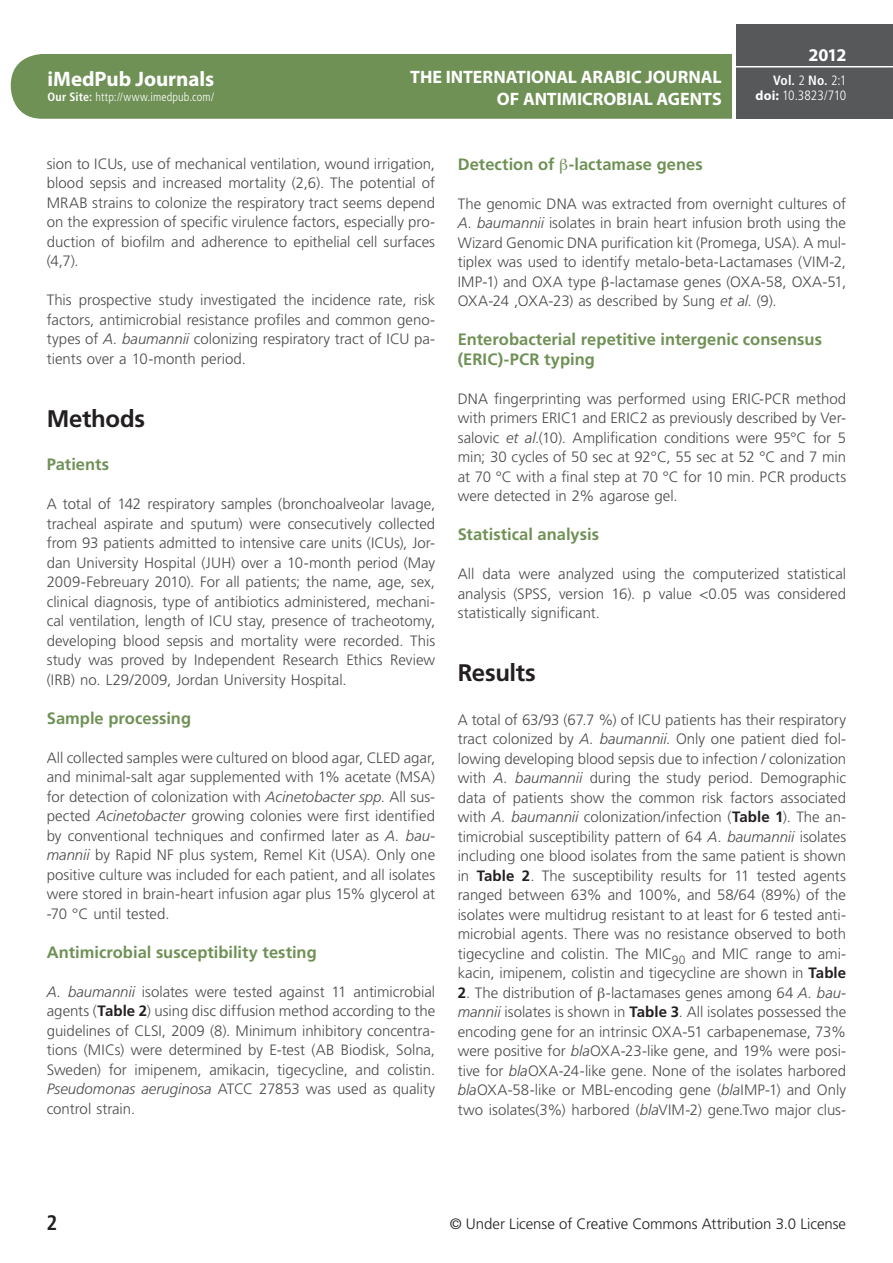
<style>
.page{position:relative;width:893px;height:1263px;background:#fff}
.page>*{position:absolute;margin:0;border:0;box-sizing:border-box;transform-origin:0 0}
._02-Subtit{font:700 24px "Frutiger LT Std";letter-spacing:-.015em;color:#231f20}
.t1{font:700 21px "Myriad Pro";letter-spacing:-.005em;color:#fff}
._01-txt_80{font:700 condensed 21px "Frutiger LT Std";color:#231f20}
.t2{font:700 18px/21.6px "Myriad Pro";letter-spacing:-.005em;color:#fff;text-align:right}
._02a-Subtit_B{font:700 16.5px/19.5px "Frutiger LT Std";color:#6f9155}
._01-txt_80-2{font:300 15px/19.5px "Frutiger LT Std";color:#4b4c4d;text-align:justify}
.t3{font:300 15px "Frutiger LT Std";color:#231f20}
.t4{font:300 condensed 13.5px "Frutiger LT Std";letter-spacing:-.015em;color:#fff}
.t5{font:700 condensed 13.5px "Frutiger LT Std";color:#fff}
.t6{font:300 condensed 12px "Frutiger LT Std";letter-spacing:.015em;color:#fff}
.s1{font-weight:700}
.s2{font-weight:300}
.s3{font-family:"Myriad Pro";font-weight:700;font-stretch:normal}
.s4{font-style:italic}
.s5{font-weight:700;color:#231f20}
</style>
<div class="page">
<div style="left:11px;top:54px;width:774px;height:65px;background:#6f9155;border-radius:32px"></div>
<div style="left:732px;top:0;width:6px;height:126px;background:#fff"></div>
<div style="left:736px;top:24px;width:157px;height:95px;background:#57585a"></div>
<hr style="left:736px;top:66px;width:157px;height:1px;background:#fff">
<p class="t1" style="left:48px;top:65px;width:168px">iMedPub Journals</p>
<p class="t6" style="left:48px;top:90px;width:168px"><span class="s1">Our Site:</span> http://www.imedpub.com/</p>
<p class="t2" style="left:410px;top:66px;width:313px">THE INTERNATIONAL ARABIC JOURNAL<br>OF ANTIMICROBIAL AGENTS</p>
<p class="t2" style="left:808px;top:43px;width:39px">2012</p>
<p class="t5" style="left:773px;top:72px;width:75px">Vol. <span class="s2">2</span> No. <span class="s2">2:1</span></p>
<p class="t4" style="left:756px;top:87px;width:92px"><span class="s3">doi:</span> 10.3823/710</p>
<p class="_01-txt_80-2" style="left:47px;top:154px;width:390px">sion to ICUs, use of mechanical ventilation, wound irrigation, blood sepsis and increased mortality (2,6). The potential of MRAB strains to colonize the respiratory tract seems depend on the expression of specific virulence factors, especially pro&shy;duction of biofilm and adherence to epithelial cell surfaces (4,7).</p>
<p class="_01-txt_80-2" style="left:47px;top:290px;width:390px">This prospective study investigated the incidence rate, risk factors, antimicrobial resistance profiles and common geno&shy;types of <span class="s4">A. baumannii</span> colonizing respiratory tract of ICU pa&shy;tients over a 10-month period.</p>
<p class="_02-Subtit" style="left:47px;top:404px;width:100px">Methods</p>
<p class="_02a-Subtit_B" style="left:47px;top:455px;width:64px">Patients</p>
<p class="_01-txt_80-2" style="left:47px;top:494px;width:390px">A total of 142 respiratory samples (bronchoalveolar lavage, tracheal aspirate and sputum) were consecutively collected from 93 patients admitted to intensive care units (ICUs), Jor&shy;dan University Hospital (JUH) over a 10-month period (May 2009-Febreuary 2010). For all patients; the name, age, sex, clinical diagnosis, type of antibiotics administered, mechani&shy;cal ventilation, length of ICU stay, presence of tracheotomy, developing blood sepsis and mortality were recorded. This study was proved by Independent Research Ethics Review (IRB) no. L29/2009, Jordan University Hospital.</p>
<p class="_02a-Subtit_B" style="left:47px;top:708px;width:146px">Sample processing</p>
<p class="_01-txt_80-2" style="left:47px;top:748px;width:390px">All collected samples were cultured on blood agar, CLED agar, and minimal-salt agar supplemented with 1% acetate (MSA) for detection of colonization with <span class="s4">Acinetobacter spp</span>. All sus&shy;pected <span class="s4">Acinetobacter</span> growing colonies were first identified by conventional techniques and confirmed later as <span class="s4">A. bau&shy;mannii</span> by Rapid NF plus system, Remel Kit (USA). Only one positive culture was included for each patient, and all isolates were stored in brain-heart infusion agar plus 15% glycerol at -70 °C until tested.</p>
<p class="_02a-Subtit_B" style="left:47px;top:942px;width:272px">Antimicrobial susceptibility testing</p>
<p class="_01-txt_80-2" style="left:47px;top:982px;width:390px"><span class="s4">A. baumannii</span> isolates were tested against 11 antimicrobial agents (<span class="s5">Table 2</span>) using disc diffusion method according to the guidelines of CLSI, 2009 (8). Minimum inhibitory concentra&shy;tions (MICs) were determined by E-test (AB Biodisk, Solna, Sweden) for imipenem, amikacin, tigecycline, and colistin.<br><span class="s4">Pseudomonas aeruginosa</span> ATCC 27853 was used as quality control strain.</p>
<p class="_02a-Subtit_B" style="left:458px;top:154px;width:247px">Detection of -lactamase genes</p>
<p class="_01-txt_80-2" style="left:458px;top:194px;width:390px">The genomic DNA was extracted from overnight cultures of <span class="s4">A. baumannii</span> isolates in brain heart infusion broth using the Wizard Genomic DNA purification kit (Promega, USA). A mul&shy;tiplex was used to identify metalo-beta-Lactamases (VIM-2, IMP-1) and OXA type -lactamase genes (OXA-58, OXA-51, OXA-24 ,OXA-23) as described by Sung <span class="s4">et al</span>. (9).</p>
<p class="_02a-Subtit_B" style="left:458px;top:330px;width:366px">Enterobacterial repetitive intergenic consensus (ERIC)-PCR typing</p>
<p class="_01-txt_80-2" style="left:458px;top:389px;width:390px">DNA fingerprinting was performed using ERIC-PCR method with primers ERIC1 and ERIC2 as previously described by Ver&shy;salovic <span class="s4">et al</span>.(10). Amplification conditions were 95°C for 5 min; 30 cycles of 50 sec at 92°C, 55 sec at 52 °C and 7 min at 70 °C with a final step at 70 °C for 10 min. PCR products were detected in 2% agarose gel.</p>
<p class="_02a-Subtit_B" style="left:458px;top:525px;width:143px">Statistical analysis</p>
<p class="_01-txt_80-2" style="left:458px;top:564px;width:390px">All data were analyzed using the computerized statistical analysis (SPSS, version 16). p value &lt;0.05 was considered statistically significant.</p>
<p class="_02-Subtit" style="left:458px;top:659px;width:79px">Results</p>
<p class="_01-txt_80-2" style="left:458px;top:710px;width:390px">A total of 63/93 (67.7 %) of ICU patients has their respiratory tract colonized by <span class="s4">A. baumannii</span>. Only one patient died fol&shy;lowing developing blood sepsis due to infection / colonization with <span class="s4">A. baumannii</span> during the study period. Demographic data of patients show the common risk factors associated with <span class="s4">A. baumannii</span> colonization/infection (<span class="s5">Table 1</span>). The an&shy;timicrobial susceptibility pattern of 64 <span class="s4">A. baumannii</span> isolates including one blood isolates from the same patient is shown in <span class="s5">Table 2</span>. The susceptibility results for 11 tested agents ranged between 63% and 100%, and 58/64 (89%) of the isolates were multidrug resistant to at least for 6 tested anti&shy;microbial agents. There was no resistance observed to both tigecycline and colistin. The MIC<sub>90</sub> and MIC range to ami&shy;kacin, imipenem, colistin and tigecycline are shown in <span class="s5">Table</span></p>
<p class="_01-txt_80-2" style="left:458px;top:983px;width:390px"><span class="s5">2</span>. The distribution of -lactamases genes among 64 <span class="s4">A. bau&shy;mannii</span> isolates is shown in <span class="s5">Table 3</span>. All isolates possessed the encoding gene for an intrinsic OXA-51 carbapenemase, 73% were positive for <span class="s4">bla</span>OXA-23-like gene, and 19% were posi&shy;tive for <span class="s4">bla</span>OXA-24-like gene. None of the isolates harbored <span class="s4">bla</span>OXA-58-like or MBL-encoding gene (<span class="s4">bla</span>IMP-1) and Only two isolates(3%) harbored (<span class="s4">bla</span>VIM-2) gene.Two major clus-</p>
<p class="_01-txt_80" style="left:46px;top:1210px;width:12px">2</p>
<p class="t3" style="left:450px;top:1216px;width:398px">© Under License of Creative Commons Attribution 3.0 License</p>
</div>
